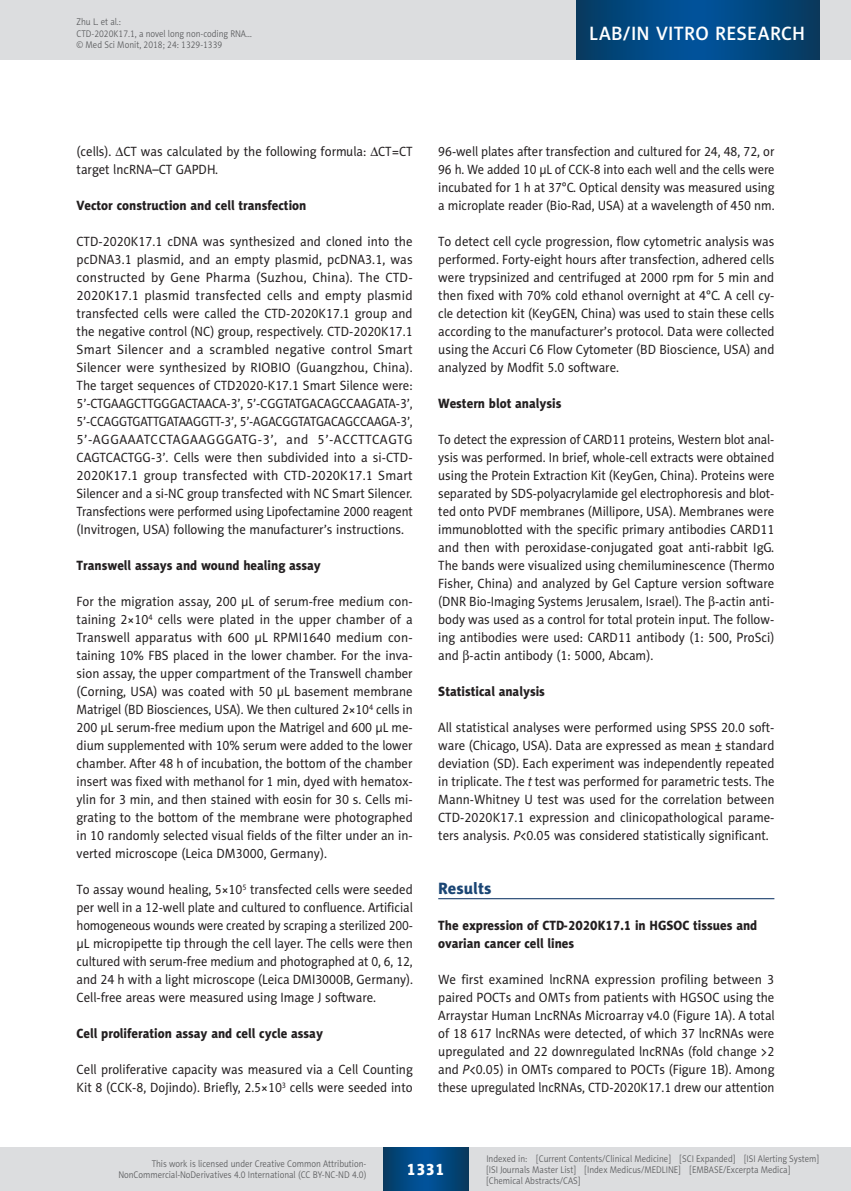
<style>
.page{position:relative;width:851px;height:1191px;background:#fff}
.page>*{position:absolute;margin:0;border:0;box-sizing:border-box;transform-origin:0 0}
.t1{font:19.5px "Naomi Sans EFN Medium";letter-spacing:.01em;color:#fff}
.MSM_Headline_1{font:16.5px "Naomi Sans EFN Heavy";color:#1a4574}
.t2{font:16.5px "Naomi Sans EFN Heavy";color:#fff}
.MSM_Body{font:13.5px/18px "Naomi Sans EFN";color:#231f20;text-align:justify;scale:.95 1}
.MSM_Body-2{font:13.5px/18px "Naomi Sans EFN";color:#231f20;text-align:justify;scale:.93 1}
.MSM_Body-3{font:13.5px/18px "Naomi Sans EFN";color:#231f20;text-align:justify;scale:.96 1}
.MSM_Headline_2{font:13.5px/18px "Naomi Sans EFN Heavy";color:#231f20;scale:.95 1}
.MSM_Body-4{font:13.5px/18px "Naomi Sans EFN";color:#231f20;text-align:justify;scale:.94 1}
.MSM_pagina_zywa{font:9.75px/11.2px "Naomi Sans EFN Light";color:#57585a;scale:.9 1}
.MSM_pagina_sygnatura{font:9.75px "Naomi Sans EFN Light";color:#57585a;scale:.9 1}
.s1{font-family:"Standard Sym L"}
.s2{font-style:italic}
</style>
<div class="page">
<hr style="left:438px;top:898px;width:336px;height:1px;background:#00295c">
<div style="left:0;top:1148px;width:850px;height:43px;background:#dcdddf"></div>
<svg style="left:383px;top:1147px;width:85px;height:43px;background:#02477e"></svg>
<div style="left:0;top:0;width:850px;height:60px;background:#dcdddf"></div>
<svg style="left:576px;top:0;width:243px;height:60px;background:#02477e"></svg>
<p class="MSM_pagina_zywa" style="left:77px;top:16px;width:196px">Zhu L. et al.:<br>CTD-2020K17.1, a novel long non-coding RNA…</p>
<p class="MSM_pagina_sygnatura" style="left:77px;top:39px;width:163px">© Med Sci Monit, 2018; 24: 1329-1339</p>
<h1 class="t1" style="left:589px;top:22px;width:217px">LAB/IN VITRO RESEARCH</h1>
<p class="MSM_Body" style="left:77px;top:142px;width:355px">(cells). <span class="s1">D</span>CT was calculated by the following formula: <span class="s1">D</span>CT=CT target lncRNA–CT GAPDH.</p>
<p class="MSM_Headline_2" style="left:77px;top:196px;width:243px">Vector construction and cell transfection</p>
<p class="MSM_Body" style="left:77px;top:232px;width:355px">CTD-2020K17.1 cDNA was synthesized and cloned into the pcDNA3.1 plasmid, and an empty plasmid, pcDNA3.1, was constructed by Gene Pharma (Suzhou, China). The CTD-2020K17.1 plasmid transfected cells and empty plasmid transfected cells were called the CTD-2020K17.1 group and the negative control (NC) group, respectively. CTD-2020K17.1<br>Smart Silencer and a scrambled negative control Smart Silencer were synthesized by RIOBIO (Guangzhou, China).<br>The target sequences of CTD2020-K17.1 Smart Silence were:<br>5’-CTGAAGCTTGGGACTAACA-3’, 5’-CGGTATGACAGCCAAGATA-3’, 5’-CCAGGTGATTGATAAGGTT-3’, 5’-AGACGGTATGACAGCCAAGA-3’, 5’-AGGAAATCCTAGAAGGGATG-3’, and 5’-ACCTTCAGTG CAGTCACTGG-3’. Cells were then subdivided into a si-CTD-2020K17.1 group transfected with CTD-2020K17.1 Smart Silencer and a si-NC group transfected with NC Smart Silencer.<br>Transfections were performed using Lipofectamine 2000 reagent (Invitrogen, USA) following the manufacturer’s instructions.</p>
<p class="MSM_Headline_2" style="left:77px;top:556px;width:259px">Transwell assays and wound healing assay</p>
<p class="MSM_Body" style="left:77px;top:592px;width:355px">For the migration assay, 200 μL of serum-free medium con&shy;taining 2×10<sup>4</sup> cells were plated in the upper chamber of a Transwell apparatus with 600 μL RPMI1640 medium con&shy;taining 10% FBS placed in the lower chamber. For the inva&shy;sion assay, the upper compartment of the Transwell chamber (Corning, USA) was coated with 50 μL basement membrane Matrigel (BD Biosciences, USA). We then cultured 2×10<sup>4</sup> cells in 200 μL serum-free medium upon the Matrigel and 600 μL me&shy;dium supplemented with 10% serum were added to the lower chamber. After 48 h of incubation, the bottom of the chamber insert was fixed with methanol for 1 min, dyed with hematox&shy;ylin for 3 min, and then stained with eosin for 30 s. Cells mi&shy;grating to the bottom of the membrane were photographed in 10 randomly selected visual fields of the filter under an in&shy;verted microscope (Leica DM3000, Germany).</p>
<p class="MSM_Body" style="left:77px;top:880px;width:355px">To assay wound healing, 5×10<sup>5</sup> transfected cells were seeded per well in a 12-well plate and cultured to confluence. Artificial homogeneous wounds were created by scraping a sterilized 200- μL micropipette tip through the cell layer. The cells were then cultured with serum-free medium and photographed at 0, 6, 12, and 24 h with a light microscope (Leica DMI3000B, Germany).<br>Cell-free areas were measured using Image J software.</p>
<p class="MSM_Headline_2" style="left:77px;top:1024px;width:261px">Cell proliferation assay and cell cycle assay</p>
<p class="MSM_Body" style="left:77px;top:1060px;width:355px">Cell proliferative capacity was measured via a Cell Counting<br>Kit 8 (CCK-8, Dojindo). Briefly, 2.5×10<sup>3</sup> cells were seeded into</p>
<p class="MSM_Body-4" style="left:438px;top:142px;width:359px">96-well plates after transfection and cultured for 24, 48, 72, or 96 h. We added 10 μL of CCK-8 into each well and the cells were incubated for 1 h at 37°C. Optical density was measured using a microplate reader (Bio-Rad, USA) at a wavelength of 450 nm.</p>
<p class="MSM_Body" style="left:438px;top:232px;width:355px">To detect cell cycle progression, flow cytometric analysis was performed. Forty-eight hours after transfection, adhered cells were trypsinized and centrifuged at 2000 rpm for 5 min and then fixed with 70% cold ethanol overnight at 4°C. A cell cy&shy;cle detection kit (KeyGEN, China) was used to stain these cells according to the manufacturer’s protocol. Data were collected using the Accuri C6 Flow Cytometer (BD Bioscience, USA) and analyzed by Modfit 5.0 software.</p>
<p class="MSM_Headline_2" style="left:438px;top:394px;width:131px">Western blot analysis</p>
<p class="MSM_Body-2" style="left:438px;top:430px;width:363px">To detect the expression of CARD11 proteins, Western blot anal&shy;ysis was performed. In brief, whole-cell extracts were obtained using the Protein Extraction Kit (KeyGen, China). Proteins were separated by SDS-polyacrylamide gel electrophoresis and blot&shy;ted onto PVDF membranes (Millipore, USA). Membranes were immunoblotted with the specific primary antibodies CARD11 and then with peroxidase-conjugated goat anti-rabbit IgG.<br>The bands were visualized using chemiluminescence (Thermo Fisher, China) and analyzed by Gel Capture version software (DNR Bio-Imaging Systems Jerusalem, Israel). The <span class="s1">b</span>-actin anti&shy;body was used as a control for total protein input. The follow&shy;ing antibodies were used: CARD11 antibody (1: 500, ProSci) and <span class="s1">b</span>-actin antibody (1: 5000, Abcam).</p>
<p class="MSM_Headline_2" style="left:438px;top:682px;width:114px">Statistical analysis</p>
<p class="MSM_Body" style="left:438px;top:718px;width:355px">All statistical analyses were performed using SPSS 20.0 soft&shy;ware (Chicago, USA). Data are expressed as mean ± standard deviation (SD). Each experiment was independently repeated in triplicate. The <span class="s2">t</span> test was performed for parametric tests. The Mann-Whitney U test was used for the correlation between CTD-2020K17.1 expression and clinicopathological parame&shy;ters analysis. <span class="s2">P</span>&lt;0.05 was considered statistically significant.</p>
<p class="MSM_Headline_1" style="left:438px;top:878px;width:55px">Results</p>
<p class="MSM_Headline_2" style="left:438px;top:916px;width:337px">The expression of CTD-2020K17.1 in HGSOC tissues and ovarian cancer cell lines</p>
<p class="MSM_Body-3" style="left:438px;top:970px;width:352px">We first examined lncRNA expression profiling between 3 paired POCTs and OMTs from patients with HGSOC using the Arraystar Human LncRNAs Microarray v4.0 (Figure 1A). A total of 18 617 lncRNAs were detected, of which 37 lncRNAs were upregulated and 22 downregulated lncRNAs (fold change &gt;2 and <span class="s2">P</span>&lt;0.05) in OMTs compared to POCTs (Figure 1B). Among these upregulated lncRNAs, CTD-2020K17.1 drew our attention</p>
<p class="MSM_pagina_zywa" style="left:118px;top:1158px;width:277px;text-align:right">This work is licensed under Creative Common Attribution-<br>NonCommercial-NoDerivatives 4.0 International (CC BY-NC-ND 4.0)</p>
<p class="t2" style="left:406px;top:1159px;width:40px">1331</p>
<p class="MSM_pagina_zywa" style="left:486px;top:1152px;width:371px">Indexed in: [Current Contents/Clinical Medicine] [SCI Expanded] [ISI Alerting System] [ISI Journals Master List] [Index Medicus/MEDLINE] [EMBASE/Excerpta Medica] [Chemical Abstracts/CAS]</p>
</div>
